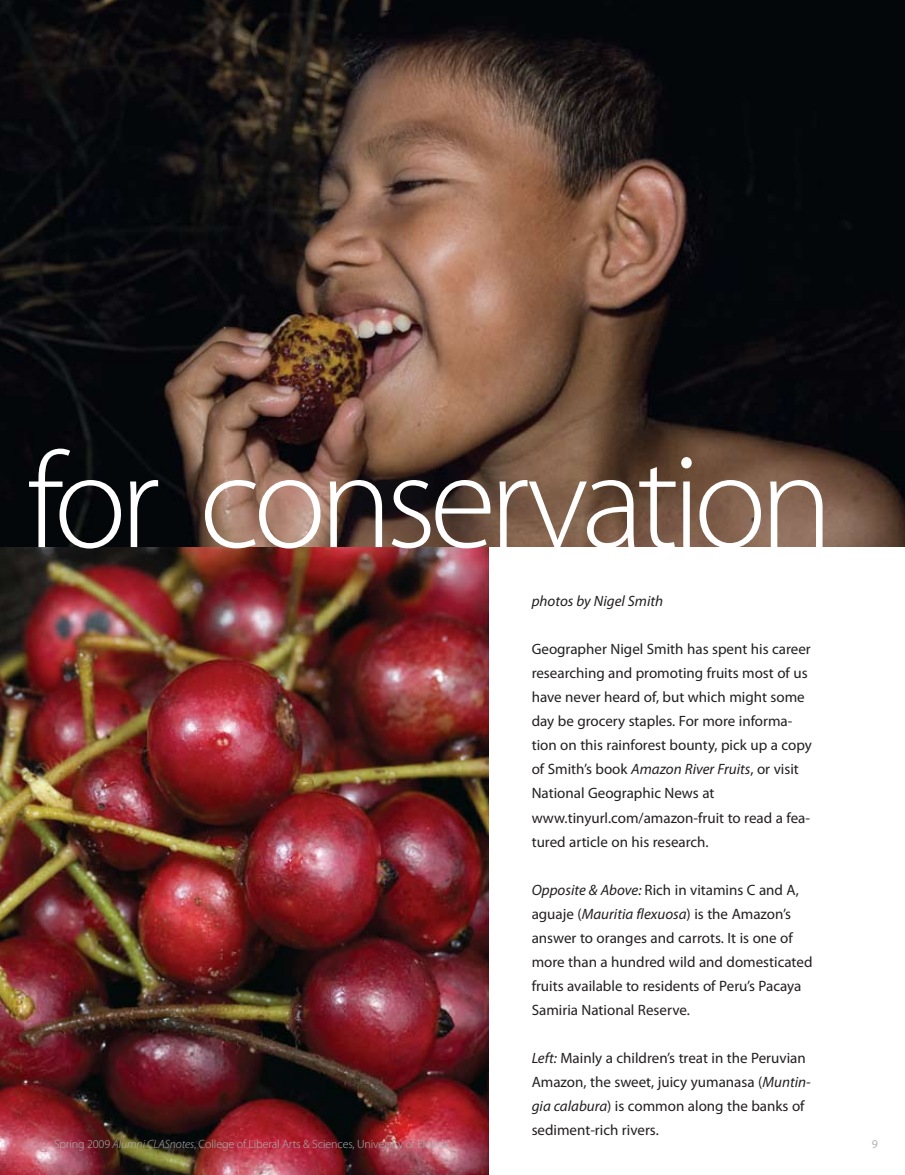
<style>
.page{position:relative;width:905px;height:1175px;background:#fff}
.page>*{position:absolute;margin:0;border:0;box-sizing:border-box;transform-origin:0 0}
.t1{font:300 136.5px "Myriad Pro";letter-spacing:-.05em;color:#fff}
.t2{font:15px/24px "Myriad Pro";color:#231f20}
.t3{font:italic 15px "Myriad Pro";color:#231f20}
.t4{font:300 12px "Myriad Pro";letter-spacing:-.01em;color:#b2b4b6}
.t5{font:12px "Myriad Pro";color:#b2b4b6}
.s1{font-style:italic}
</style>
<div class="page">
<img style="left:0;top:547px;width:488px;height:627px">
<img style="left:0;top:0;width:904px;height:547px">
<h1 class="t1" style="left:27px;top:426px;width:807px">for conservation</h1>
<p class="t3" style="left:531px;top:593px;width:133px">photos by Nigel Smith</p>
<p class="t2" style="left:531px;top:637px;width:281px">Geographer N igel Smith has spent his career researching and promoting fruits most of us have never heard of, but which might some day be grocery staples. For more informa&shy;tion on this rainforest bounty, pick up a copy of Smith’s book <span class="s1">Amazon River Fruits</span>, or visit National Geographic News at www.tinyurl.com/amazon-fruit to read a fea&shy;tured article on his research.</p>
<p class="t2" style="left:531px;top:877px;width:282px"><span class="s1">Opposite &amp; Above:</span> Rich in vitamins C and A, aguaje (<span class="s1">Mauritia flexuosa</span>) is the Amazon’s answer to oranges and carrots. It is one of more than a hundred wild and domesticated fruits available to residents of Peru’s Pacaya Samiria National Reserve.</p>
<p class="t2" style="left:531px;top:1045px;width:280px"><span class="s1">Left:</span> Mainly a children’s treat in the Peruvian Amazon, the sweet, juicy yumanasa (<span class="s1">Muntin&shy;gia calabura</span>) is common along the banks of sediment-rich rivers.</p>
<p class="t4" style="left:54px;top:1137px;width:396px">Spring 2009 <span class="s1">Alumni CLASnotes</span>, College of Liberal Arts &amp; Sciences, University of Florida</p>
<p class="t5" style="left:871px;top:1137px;width:8px">9</p>
</div>
